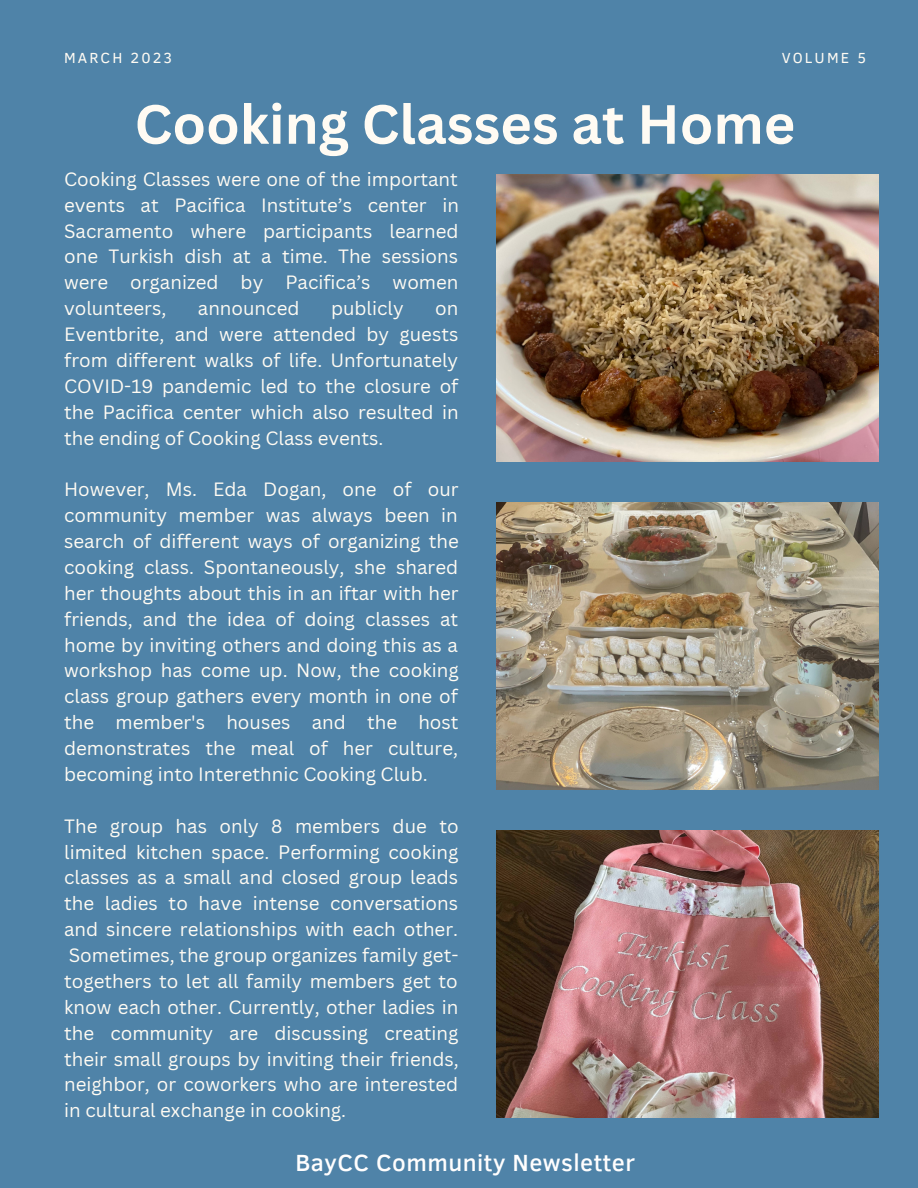
<style>
.page{position:relative;width:918px;height:1188px;background:#4f83a8}
.page>*{position:absolute;margin:0;border:0;box-sizing:border-box;transform-origin:0 0}
.t1{font:700 54px "Canva Sans";color:#fffbf3}
.t2{font:500 24px "Clear Sans";letter-spacing:.02em;color:#fffefe}
.t3{font:18.75px/25.8px "Canva Sans";color:#fffbf3;text-align:justify}
.t4{font:15px "Clear Sans";letter-spacing:.14em;color:#fffbf3}
</style>
<div class="page">
<img style="left:496px;top:174px;width:383px;height:287px">
<img style="left:496px;top:503px;width:383px;height:287px">
<img style="left:496px;top:831px;width:383px;height:287px">
<p class="t4" style="left:64px;top:47px;width:110px">MARCH 2023</p>
<p class="t4" style="left:782px;top:47px;width:86px">VOLUME 5</p>
<h1 class="t1" style="left:135px;top:86px;width:662px">Cooking Classes at Home</h1>
<p class="t3" style="left:64px;top:166px;width:396px">Cooking Classes were one of the important events at Pacifica Institute’s center in Sacramento where participants learned one Turkish dish at a time. The sessions were organized by Pacifica’s women volunteers,</p>
<p class="t3" style="left:198px;top:295px;width:103px">announced</p>
<p class="t3" style="left:331px;top:295px;width:74px">publicly</p>
<p class="t3" style="left:64px;top:295px;width:396px;text-indent:371px">on Eventbrite, and were attended by guests from different walks of life. Unfortunately COVID-19 pandemic led to the closure of the Pacifica center which also resulted in the ending of Cooking Class events.</p>
<p class="t3" style="left:64px;top:476px;width:396px">However, Ms. Eda Dogan, one of our community member was always been in search of different ways of organizing the cooking class. Spontaneously, she shared her thoughts about this in an iftar with her friends, and the idea of doing classes at home by inviting others and doing this as a workshop has come up. Now, the cooking class group gathers every month in one of the member's houses and the host demonstrates the meal of her culture, becoming into Interethnic Cooking Club.</p>
<p class="t3" style="left:64px;top:813px;width:396px">The group has only 8 members due to limited kitchen space. Performing cooking classes as a small and closed group leads the ladies to have intense conversations and sincere relationships with each other.<br>Sometimes, the group organizes family get&shy;togethers to let all family members get to know each other. Currently, other ladies in the community are discussing creating their small groups by inviting their friends, neighbor, or coworkers who are interested in cultural exchange in cooking.</p>
<p class="t2" style="left:295px;top:1145px;width:341px">BayCC Community Newsletter</p>
</div>
